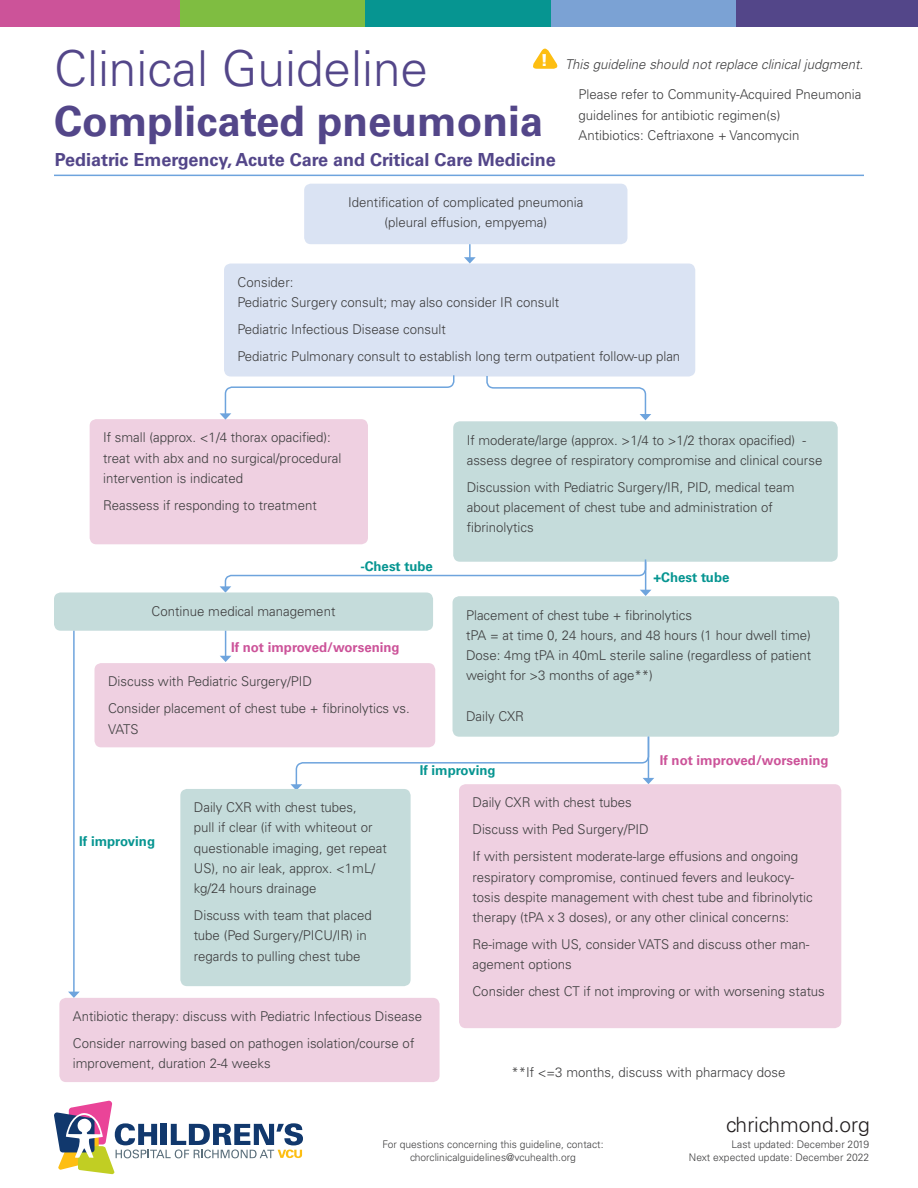
<style>
.page{position:relative;width:918px;height:1188px;background:#fff}
.page>*{position:absolute;margin:0;border:0;box-sizing:border-box;transform-origin:0 0}
.t1{font:300 49.5px "Univers LT Std";color:#534689}
.t2{font:700 42px "Univers LT Std";color:#534689}
.t3{font:300 21px "Univers LT Std";color:#231f20}
.t4{font:700 18px "Univers LT Std";color:#534689}
.t5{font:900 16.5px "Univers LT Std";color:#fff}
.VCU_body_bullets{font:300 13.5px/20.2px "Univers LT Std";color:#3e3e3f}
.VCU_body{font:italic 300 13.5px "Univers LT Std";color:#3e3e3f}
.VCU_body_bullets-2{font:700 13.5px "Univers LT Std";color:#cc5399}
.VCU_body_bullets-3{font:700 13.5px "Univers LT Std";color:#069591}
.VCU_body-2{font:300 10.5px/12.6px "Univers LT Std";color:#3e3e3f;text-align:center}
</style>
<div class="page">
<div style="left:0;top:0;width:180px;height:27px;background:#cc5399"></div>
<div style="left:180px;top:0;width:186px;height:27px;background:#7fbd41"></div>
<div style="left:551px;top:0;width:186px;height:27px;background:#7ba2d4"></div>
<div style="left:366px;top:0;width:185px;height:27px;background:#069591"></div>
<div style="left:737px;top:0;width:181px;height:27px;background:#534689"></div>
<hr style="left:54px;top:175px;width:810px;height:1px;background:#6ea4dd">
<svg style="left:54px;top:1101px;width:249px;height:73px"></svg>
<svg style="left:533px;top:48px;width:25px;height:21px"></svg>
<div style="left:304px;top:184px;width:323px;height:60px;background:#dae3f3;border-radius:7px"></div>
<div style="left:224px;top:264px;width:471px;height:112px;background:#dae3f3;border-radius:7px"></div>
<div style="left:453px;top:421px;width:385px;height:141px;background:#c5dcdb;border-radius:7px"></div>
<div style="left:453px;top:596px;width:386px;height:141px;background:#c5dcdb;border-radius:7px"></div>
<svg style="left:464px;top:244px;width:12px;height:20px"></svg>
<div style="left:90px;top:419px;width:278px;height:125px;background:#efd0e1;border-radius:7px"></div>
<svg style="left:486px;top:376px;width:165px;height:44px"></svg>
<svg style="left:220px;top:374px;width:235px;height:46px"></svg>
<svg style="left:220px;top:558px;width:431px;height:38px"></svg>
<div style="left:54px;top:592px;width:379px;height:39px;background:#c5dcdb;border-radius:7px"></div>
<div style="left:459px;top:784px;width:382px;height:244px;background:#efd0e1;border-radius:7px"></div>
<svg style="left:291px;top:735px;width:363px;height:56px"></svg>
<div style="left:180px;top:789px;width:231px;height:197px;background:#c5dcdb;border-radius:7px"></div>
<svg style="left:220px;top:631px;width:11px;height:31px"></svg>
<div style="left:94px;top:663px;width:341px;height:84px;background:#efd0e1;border-radius:7px"></div>
<hr style="left:73px;top:631px;width:2px;height:361px;background:#6ea4dd">
<svg style="left:68px;top:992px;width:12px;height:6px"></svg>
<div style="left:59px;top:998px;width:381px;height:84px;background:#efd0e1;border-radius:7px"></div>
<p class="t1" style="left:54px;top:39px;width:376px">Clinical Guideline</p>
<p class="t2" style="left:54px;top:97px;width:491px">Complicated pneumonia</p>
<p class="t5" style="left:541px;top:49px;width:9px">!</p>
<p class="VCU_body" style="left:565px;top:56px;width:300px">This guideline should not replace clinical judgment.</p>
<p class="VCU_body_bullets" style="left:579px;top:84px;width:285px">Please refer to Community-Acquired Pneumonia guidelines for antibiotic regimen(s)</p>
<p class="VCU_body_bullets" style="left:579px;top:125px;width:222px">Antibiotics: Ceftriaxone + Vancomycin</p>
<p class="t4" style="left:55px;top:148px;width:503px">Pediatric Emergency, Acute Care and Critical Care Medicine</p>
<p class="VCU_body_bullets" style="left:348px;top:192px;width:237px;text-align:center">Identification of complicated pneumonia (pleural effusion, empyema)</p>
<p class="VCU_body_bullets" style="left:238px;top:272px;width:323px">Consider:<br>Pediatric Surgery consult; may also consider IR consult</p>
<p class="VCU_body_bullets" style="left:238px;top:319px;width:210px">Pediatric Infectious Disease consult</p>
<p class="VCU_body_bullets" style="left:238px;top:346px;width:444px">Pediatric Pulmonary consult to establish long term outpatient follow-up plan</p>
<p class="VCU_body_bullets" style="left:103px;top:428px;width:240px">If small (approx. &lt;1/4 thorax opacified): treat with abx and no surgical/procedural intervention is indicated</p>
<p class="VCU_body_bullets" style="left:103px;top:495px;width:215px">Reassess if responding to treatment</p>
<p class="VCU_body_bullets" style="left:152px;top:601px;width:185px">Continue medical management</p>
<p class="VCU_body_bullets-3" style="left:360px;top:559px;width:74px">-Chest tube</p>
<p class="VCU_body_bullets-2" style="left:231px;top:639px;width:170px">If not improved/worsening</p>
<p class="VCU_body_bullets" style="left:108px;top:671px;width:206px">Discuss with Pediatric Surgery/PID</p>
<p class="VCU_body_bullets" style="left:108px;top:698px;width:303px">Consider placement of chest tube + fibrinolytics vs.<br>VATS</p>
<p class="VCU_body_bullets" style="left:467px;top:430px;width:357px">If moderate/large (approx. &gt;1/4 to &gt;1/2 thorax opacified) - assess degree of respiratory compromise and clinical course</p>
<p class="VCU_body_bullets" style="left:467px;top:477px;width:329px">Discussion with Pediatric Surgery/IR, PID, medical team about placement of chest tube and administration of fibrinolytics</p>
<p class="VCU_body_bullets-3" style="left:654px;top:569px;width:77px">+Chest tube</p>
<p class="VCU_body_bullets" style="left:466px;top:605px;width:347px">Placement of chest tube + fibrinolytics<br>tPA = at time 0, 24 hours, and 48 hours (1 hour dwell time)<br>Dose: 4mg tPA in 40mL sterile saline (regardless of patient weight for &gt;3 months of age**)</p>
<p class="VCU_body_bullets" style="left:466px;top:706px;width:60px">Daily CXR</p>
<p class="VCU_body_bullets-3" style="left:79px;top:833px;width:77px">If improving</p>
<p class="VCU_body_bullets" style="left:194px;top:797px;width:194px">Daily CXR with chest tubes,<br>pull if clear (if with whiteout or questionable imaging, get repeat<br>US), no air leak, approx. &lt;1mL/ kg/24 hours drainage</p>
<p class="VCU_body_bullets" style="left:194px;top:905px;width:179px">Discuss with team that placed tube (Ped Surgery/PICU/IR) in regards to pulling chest tube</p>
<p class="VCU_body_bullets-3" style="left:420px;top:762px;width:77px">If improving</p>
<p class="VCU_body_bullets-2" style="left:660px;top:752px;width:170px">If not improved/worsening</p>
<p class="VCU_body_bullets" style="left:472px;top:793px;width:161px">Daily CXR with chest tubes</p>
<p class="VCU_body_bullets" style="left:472px;top:820px;width:178px">Discuss with Ped Surgery/PID</p>
<p class="VCU_body_bullets" style="left:472px;top:847px;width:342px">If with persistent moderate-large effusions and ongoing respiratory compromise, continued fevers and leukocy&shy;tosis despite management with chest tube and fibrinolytic therapy (tPA x 3 doses), or any other clinical concerns:</p>
<p class="VCU_body_bullets" style="left:472px;top:934px;width:339px">Re-image with US, consider VATS and discuss other man&shy;agement options</p>
<p class="VCU_body_bullets" style="left:472px;top:982px;width:354px">Consider chest CT if not improving or with worsening status</p>
<p class="VCU_body_bullets" style="left:73px;top:1006px;width:351px">Antibiotic therapy: discuss with Pediatric Infectious Disease</p>
<p class="VCU_body_bullets" style="left:73px;top:1033px;width:343px">Consider narrowing based on pathogen isolation/course of improvement, duration 2-4 weeks</p>
<p class="VCU_body_bullets" style="left:511px;top:1062px;width:276px">**If &lt;=3 months, discuss with pharmacy dose</p>
<p class="t3" style="left:726px;top:1112px;width:145px">chrichmond.org</p>
<p class="VCU_body-2" style="left:382px;top:1138px;width:223px">For questions concerning this guideline, contact: chorclinicalguidelines@vcuhealth.org</p>
<p class="VCU_body-2" style="left:732px;top:1138px;width:139px">Last updated: December 2019</p>
<p class="VCU_body-2" style="left:689px;top:1151px;width:182px">Next expected update: December 2022</p>
</div>
